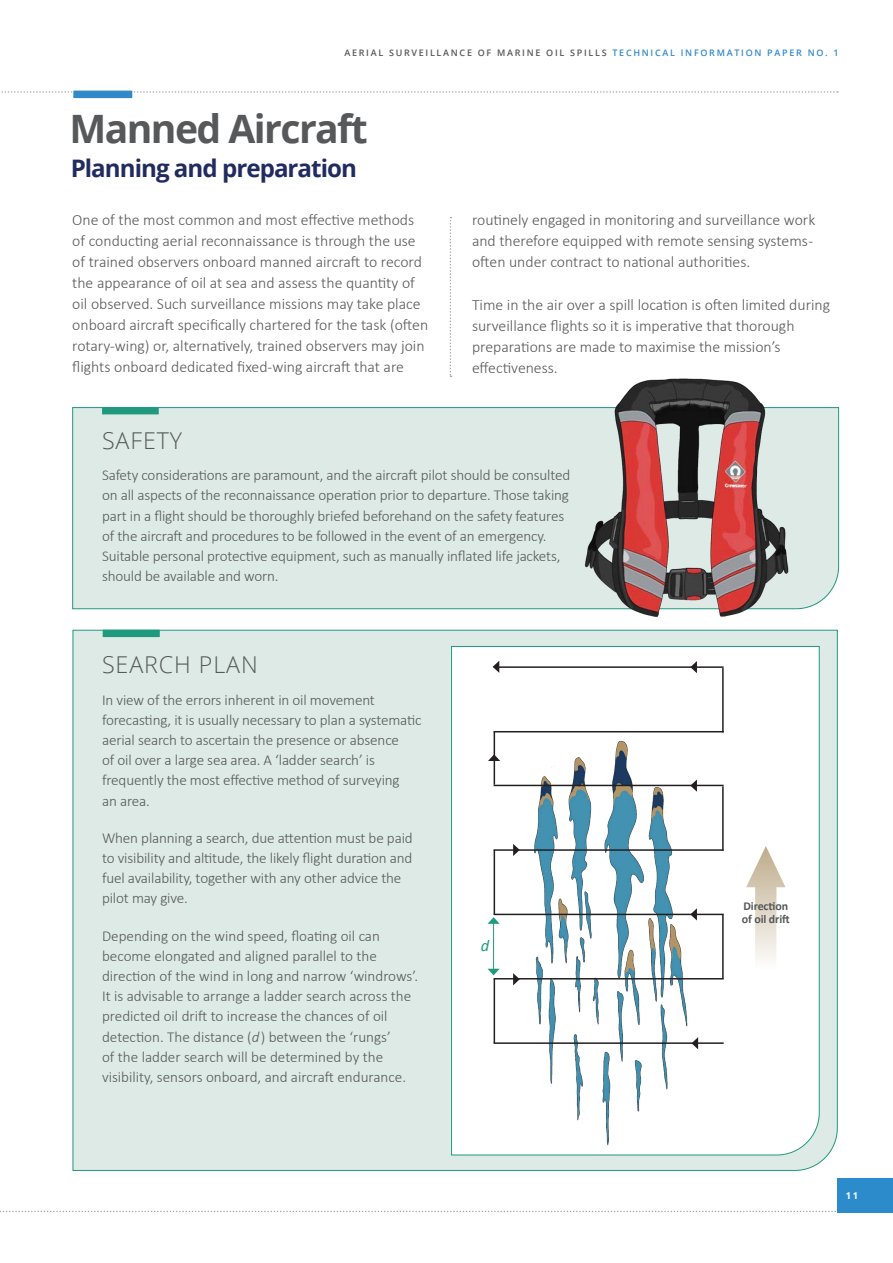
<style>
.page{position:relative;width:893px;height:1263px;background:#fff}
.page>*{position:absolute;margin:0;border:0;box-sizing:border-box;transform-origin:0 0}
.t1{font:700 39.15px "Open Sans";letter-spacing:-.04em;color:#57585a}
.t2{font:700 24.15px "Open Sans";letter-spacing:-.04em;color:#222b60}
.t3{font:300 23.25px "Open Sans";letter-spacing:.04em;color:#57585a}
.t4{font:italic 16.5px "Calibri";color:#209a7e}
.t5{font:300 15.75px/21px "Calibri";color:#57585a}
.t6{font:300 15.15px/20.2px "Calibri";letter-spacing:-.01em;color:#57585a}
.t7{font:700 12px/12.8px "Calibri";letter-spacing:-.01em;color:#57585a}
.t8{font:700 9.3px "Open Sans";color:#fff}
.t9{font:600 9px "Open Sans";letter-spacing:.19em;color:#57585a}
.s1{color:#3289c9}
.s2{font-style:italic}
</style>
<div class="page">
<svg style="left:1px;top:91px;width:837px;height:2px"></svg>
<svg style="left:0;top:1211px;width:838px;height:1px"></svg>
<div style="left:838px;top:1178px;width:55px;height:34px;background:#2c8bcb"></div>
<div style="left:72px;top:629px;width:766px;height:542px;background:#ddeae5"></div>
<svg style="left:450px;top:217px;width:1px;height:160px"></svg>
<div style="left:73px;top:91px;width:59px;height:7px;background:#3289c9"></div>
<div style="left:72px;top:407px;width:767px;height:202px;background:#ddeae5"></div>
<img style="left:567px;top:378px;width:235px;height:252px">
<div style="left:103px;top:630px;width:57px;height:7px;background:#209a7e"></div>
<div style="left:102px;top:407px;width:57px;height:7px;background:#209a7e"></div>
<svg style="left:451px;top:646px;width:369px;height:510px"></svg>
<img style="left:452px;top:717px;width:306px;height:431px">
<hr style="left:494px;top:1042px;width:230px;height:2px;background:#231f20">
<hr style="left:494px;top:978px;width:230px;height:1px;background:#231f20">
<hr style="left:494px;top:914px;width:230px;height:1px;background:#231f20">
<hr style="left:494px;top:849px;width:230px;height:2px;background:#231f20">
<hr style="left:722px;top:914px;width:2px;height:65px;background:#231f20">
<svg style="left:691px;top:1037px;width:7px;height:12px"></svg>
<svg style="left:746px;top:846px;width:39px;height:123px"></svg>
<hr style="left:722px;top:786px;width:2px;height:65px;background:#231f20">
<hr style="left:494px;top:785px;width:230px;height:1px;background:#231f20">
<svg style="left:690px;top:908px;width:7px;height:12px"></svg>
<svg style="left:690px;top:779px;width:7px;height:13px"></svg>
<hr style="left:494px;top:731px;width:230px;height:1px;background:#231f20">
<hr style="left:722px;top:668px;width:2px;height:64px;background:#231f20">
<hr style="left:494px;top:666px;width:230px;height:2px;background:#231f20">
<svg style="left:690px;top:661px;width:7px;height:12px"></svg>
<svg style="left:493px;top:661px;width:6px;height:12px"></svg>
<hr style="left:494px;top:979px;width:1px;height:64px;background:#231f20">
<hr style="left:494px;top:850px;width:1px;height:64px;background:#231f20">
<svg style="left:513px;top:844px;width:7px;height:12px"></svg>
<svg style="left:487px;top:917px;width:13px;height:7px"></svg>
<svg style="left:487px;top:969px;width:13px;height:6px"></svg>
<hr style="left:493px;top:922px;width:1px;height:49px;background:#209a7e">
<hr style="left:494px;top:731px;width:1px;height:54px;background:#231f20">
<svg style="left:513px;top:973px;width:7px;height:12px"></svg>
<svg style="left:488px;top:754px;width:12px;height:7px"></svg>
<p class="t9" style="left:344px;top:46px;width:496px">AERIAL SURVEILLANCE OF MARINE OIL SPILLS <span class="s1">TECHNICAL INFORMATION PAPER NO. 1</span></p>
<p class="t1" style="left:69px;top:101px;width:300px">Manned Aircraft</p>
<p class="t2" style="left:71px;top:151px;width:288px">Planning and preparation</p>
<p class="t5" style="left:72px;top:210px;width:357px">One of the most common and most effective methods of conducting aerial reconnaissance is through the use of trained observers onboard manned aircraft to record the appearance of oil at sea and assess the quantity of oil observed. Such surveillance missions may take place onboard aircraft specifically chartered for the task (often rotary-wing) or, alternatively, trained observers may join flights onboard dedicated fixed-wing aircraft that are</p>
<p class="t5" style="left:472px;top:210px;width:345px">routinely engaged in monitoring and surveillance work and therefore equipped with remote sensing systems - often under contract to national authorities.</p>
<p class="t5" style="left:472px;top:294px;width:360px">Time in the air over a spill location is often limited during surveillance flights so it is imperative that thorough preparations are made to maximise the mission’s effectiveness.</p>
<p class="t3" style="left:102px;top:425px;width:82px">SAFETY</p>
<p class="t6" style="left:102px;top:465px;width:470px">Safety considerations are paramount, and the aircraft pilot should be consulted on all aspects of the reconnaissance operation prior to departure. Those taking part in a flight should be thoroughly briefed beforehand on the safety features of the aircraft and procedures to be followed in the event of an emergency.<br>Suitable personal protective equipment, such as manually inflated life jackets, should be available and worn.</p>
<p class="t3" style="left:102px;top:648px;width:157px">SEARCH PLAN</p>
<p class="t6" style="left:102px;top:689px;width:321px">In view of the errors inherent in oil movement forecasting, it is usually necessary to plan a systematic aerial search to ascertain the presence or absence<br>of oil over a large sea area. A ‘ladder search’ is frequently the most effective method of surveying<br>an area.</p>
<p class="t6" style="left:102px;top:827px;width:312px">When planning a search, due attention must be paid to visibility and altitude, the likely flight duration and fuel availability, together with any other advice the pilot may give.</p>
<p class="t6" style="left:102px;top:925px;width:318px">Depending on the wind speed, floating oil can become elongated and aligned parallel to the direction of the wind in long and narrow ‘windrows’.<br>It is advisable to arrange a ladder search across the predicted oil drift to increase the chances of oil detection. The distance (<span class="s2">d</span>) between the ‘rungs’<br>of the ladder search will be determined by the visibility, sensors onboard, and aircraft endurance.</p>
<p class="t4" style="left:481px;top:934px;width:10px">d</p>
<p class="t7" style="left:742px;top:899px;width:50px">Direction of oil drift</p>
<p class="t8" style="left:846px;top:1189px;width:14px">11</p>
</div>
